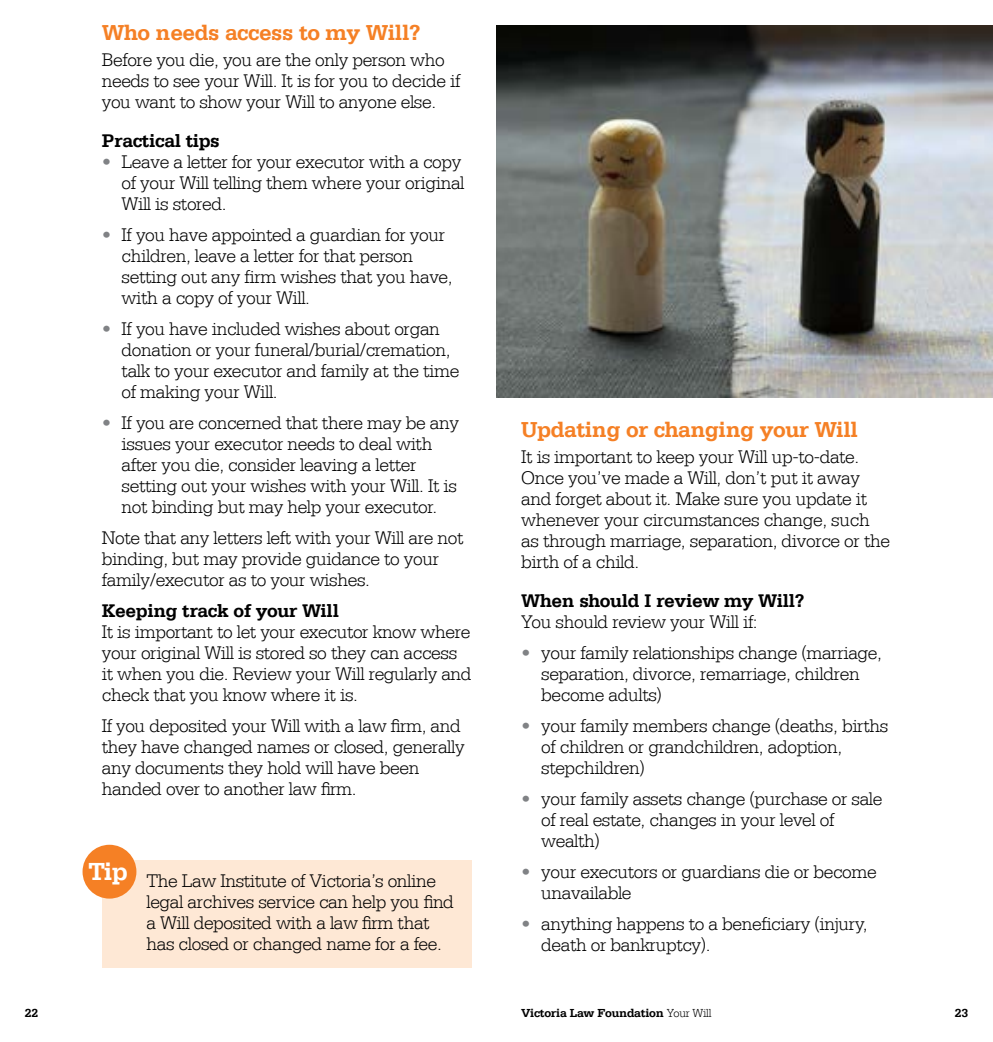
<style>
.page{position:relative;width:993px;height:1042px;background:#fff}
.page>*{position:absolute;margin:0;border:0;box-sizing:border-box;transform-origin:0 0}
.t1{font:700 26.07px "Serifa LT";color:#fff}
.t2{font:700 22.75px "Serifa LT";letter-spacing:-.02em;color:#f58025}
.t3{font:300 19.25px/21px "Serifa LT";letter-spacing:-.02em;color:#000}
.t4{font:700 19.25px "Serifa LT";letter-spacing:-.02em;color:#000}
.t5{font:700 12.25px "Serifa LT";letter-spacing:-.02em;color:#000}
.s1{color:#808285}
.s2{font-weight:300}
</style>
<div class="page">
<img style="left:496px;top:26px;width:496px;height:372px">
<div style="left:102px;top:860px;width:369px;height:107px;background:#fee8d5"></div>
<div style="left:82px;top:845px;width:54px;height:53px;background:#f58025;border-radius:50%"></div>
<p class="t2" style="left:102px;top:19px;width:320px">Who needs access to my Will?</p>
<p class="t3" style="left:102px;top:49px;width:360px">Before you die, you are the only person who needs to see your Will. It is for you to decide if you want to show your Will to anyone else.</p>
<p class="t4" style="left:102px;top:129px;width:119px">Practical tips</p>
<p class="t3" style="left:122px;top:151px;width:344px;text-indent:-20px"><span class="s1">•</span> Leave a letter for your executor with a copy of your Will telling them where your original<br>Will is stored.</p>
<p class="t3" style="left:122px;top:224px;width:332px;text-indent:-20px"><span class="s1">•</span> If you have appointed a guardian for your children, leave a letter for that person setting out any firm wishes that you have, with a copy of your Will.</p>
<p class="t3" style="left:122px;top:318px;width:339px;text-indent:-20px"><span class="s1">•</span> If you have included wishes about organ donation or your funeral/burial/cremation, talk to your executor and family at the time of making your Will.</p>
<p class="t3" style="left:122px;top:412px;width:339px;text-indent:-20px"><span class="s1">•</span> If you are concerned that there may be any issues your executor needs to deal with after you die, consider leaving a letter setting out your wishes with your Will. It is not binding but may help your executor.</p>
<p class="t3" style="left:102px;top:527px;width:363px">Note that any letters left with your Will are not binding, but may provide guidance to your family/executor as to your wishes.</p>
<p class="t4" style="left:102px;top:599px;width:239px">Keeping track of your Will</p>
<p class="t3" style="left:102px;top:621px;width:371px">It is important to let your executor know where your original Will is stored so they can access it when you die. Review your Will regularly and check that you know where it is.</p>
<p class="t3" style="left:102px;top:715px;width:364px">If you deposited your Will with a law firm, and they have changed names or closed, generally any documents they hold will have been handed over to another law firm.</p>
<h1 class="t1" style="left:88px;top:856px;width:41px">Tip</h1>
<p class="t3" style="left:146px;top:871px;width:309px">The Law Institute of Victoria’s online legal archives service can help you find a Will deposited with a law firm that has closed or changed name for a fee.</p>
<p class="t2" style="left:521px;top:416px;width:338px">Updating or changing your Will</p>
<p class="t3" style="left:521px;top:446px;width:370px">It is important to keep your Will up-to-date.<br>Once you’ve made a Will, don’t put it away and forget about it. Make sure you update it whenever your circumstances change, such as through marriage, separation, divorce or the birth of a child.</p>
<p class="t4" style="left:521px;top:589px;width:284px">When should I review my Will?</p>
<p class="t3" style="left:521px;top:611px;width:238px">You should review your Will if:</p>
<p class="t3" style="left:541px;top:642px;width:342px;text-indent:-20px"><span class="s1">•</span> your family relationships change (marriage, separation, divorce, remarriage, children become adults)</p>
<p class="t3" style="left:541px;top:715px;width:348px;text-indent:-20px"><span class="s1">•</span> your family members change (deaths, births of children or grandchildren, adoption, stepchildren)</p>
<p class="t3" style="left:541px;top:788px;width:343px;text-indent:-20px"><span class="s1">•</span> your family assets change (purchase or sale of real estate, changes in your level of wealth)</p>
<p class="t3" style="left:541px;top:861px;width:337px;text-indent:-20px"><span class="s1">•</span> your executors or guardians die or become unavailable</p>
<p class="t3" style="left:541px;top:913px;width:328px;text-indent:-20px"><span class="s1">•</span> anything happens to a beneficiary (injury, death or bankruptcy).</p>
<p class="t5" style="left:25px;top:1006px;width:15px">22</p>
<p class="t5" style="left:521px;top:1006px;width:191px">Victoria Law Foundation <span class="s2">Your Will</span></p>
<p class="t5" style="left:954px;top:1006px;width:15px">23</p>
</div>
